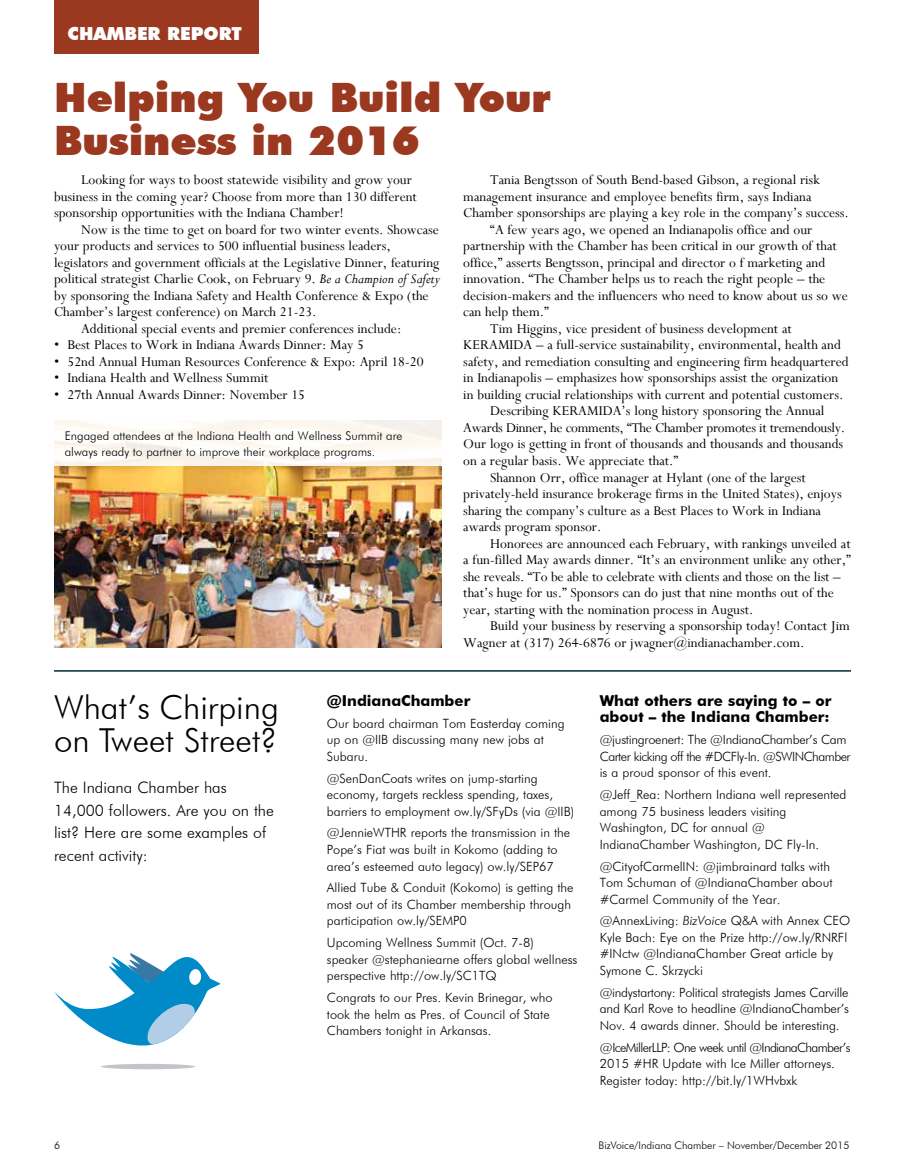
<style>
.page{position:relative;width:905px;height:1175px;background:#fff}
.page>*{position:absolute;margin:0;border:0;box-sizing:border-box;transform-origin:0 0}
.t1{font:900 40.5px/42.9px "Futura BT";color:#9a3820}
.t2{font:300 33px/33px "Futura BT";color:#000}
.t3{font:900 18px "Futura BT";color:#fff}
.t4{font:300 15.75px/22.5px "Futura BT";color:#000}
.t5{font:15px/16.5px "Perpetua";color:#000}
.t6{font:700 15px/16.5px "Futura BT";color:#000}
.t7{font:15px "Perpetua";letter-spacing:-.02em;color:#000}
.t8{font:300 12.75px/16.5px "Futura BT";color:#000}
.t9{font:300 12.75px/16.5px "Futura BT";letter-spacing:-.02em;color:#000}
.t10{font:300 12px/15px "Futura BT";color:#000}
.t11{font:300 10.5px "Futura BT";color:#000}
.s1{font-style:italic}
</style>
<div class="page">
<div style="left:101px;top:1063px;width:94px;height:6px;background:#c3c4c9;border-radius:50%"></div>
<svg style="left:54px;top:953px;width:166px;height:93px"></svg>
<hr style="left:54px;top:670px;width:796px;height:1px;background:#022a3a">
<div style="left:54px;top:0;width:204px;height:54px;background:#9a3820"></div>
<img style="left:54px;top:466px;width:387px;height:181px">
<div style="left:54px;top:420px;width:387px;height:46px;background:#fdf9f2"></div>
<p class="t3" style="left:68px;top:23px;width:176px">CHAMBER REPORT</p>
<h1 class="t1" style="left:54px;top:76px;width:499px">Helping You Build Your<br>Business in 2016</h1>
<p class="t5" style="left:54px;top:171px;width:364px;text-indent:27px">Looking for ways to boost statewide visibility and grow your business in the coming year? Choose from more than 130 different sponsorship opportunities with the Indiana Chamber!</p>
<p class="t5" style="left:81px;top:221px;width:359px">Now is the time to get on board for two winter events. Showcase</p>
<p class="t5" style="left:54px;top:237px;width:338px">your products and services to 500 influential business leaders,</p>
<p class="t5" style="left:54px;top:254px;width:387px">legislators and government officials at the Legislative Dinner, featuring</p>
<p class="t5" style="left:54px;top:270px;width:388px">political strategist Charlie Cook, on February 9. <span class="s1">Be a Champion of Safety</span></p>
<p class="t5" style="left:54px;top:287px;width:376px">by sponsoring the Indiana Safety and Health Conference &amp; Expo (the</p>
<p class="t5" style="left:54px;top:303px;width:264px">Chamber’s largest conference) on March 21-23.</p>
<p class="t5" style="left:81px;top:320px;width:322px">Additional special events and premier conferences include:</p>
<p class="t5" style="left:54px;top:336px;width:311px">• Best Places to Work in Indiana Awards Dinner: May 5</p>
<p class="t5" style="left:54px;top:353px;width:371px">• 52nd Annual Human Resources Conference &amp; Expo: April 18-20</p>
<p class="t5" style="left:54px;top:369px;width:216px">• Indiana Health and Wellness Summit</p>
<p class="t5" style="left:54px;top:386px;width:253px">• 27th Annual Awards Dinner: November 15</p>
<p class="t10" style="left:65px;top:428px;width:339px">Engaged attendees at the Indiana Health and Wellness Summit are always ready to partner to improve their workplace programs.</p>
<p class="t5" style="left:490px;top:171px;width:331px">Tania Bengtsson of South Bend-based Gibson, a regional risk</p>
<p class="t5" style="left:463px;top:188px;width:350px">management insurance and employee benefits firm, says Indiana</p>
<p class="t5" style="left:463px;top:204px;width:387px">Chamber sponsorships are playing a key role in the company’s success.</p>
<p class="t5" style="left:490px;top:221px;width:323px">“A few years ago, we opened an Indianapolis office and our</p>
<p class="t5" style="left:463px;top:237px;width:375px">partnership with the Chamber has been critical in our growth of that</p>
<p class="t5" style="left:463px;top:254px;width:363px">office,” asserts Bengtsson, principal and director o f marketing and</p>
<p class="t5" style="left:463px;top:270px;width:363px">innovation. “The Chamber helps us to reach the right people – the</p>
<p class="t5" style="left:463px;top:287px;width:386px">decision-makers and the influencers who need to know about us so we</p>
<p class="t5" style="left:463px;top:303px;width:87px">can help them.”</p>
<p class="t5" style="left:490px;top:320px;width:303px">Tim Higgins, vice president of business development at</p>
<p class="t5" style="left:463px;top:336px;width:379px">KERAMIDA – a full-service sustainability, environmental, health and</p>
<p class="t5" style="left:463px;top:353px;width:387px">safety, and remediation consulting and engineering firm headquartered</p>
<p class="t5" style="left:463px;top:369px;width:376px">in Indianapolis – emphasizes how sponsorships assist the organization</p>
<p class="t5" style="left:463px;top:386px;width:381px">in building crucial relationships with current and potential customers.</p>
<p class="t5" style="left:490px;top:402px;width:336px">Describing KERAMIDA’s long history sponsoring the Annual</p>
<p class="t7" style="left:463px;top:418px;width:383px">Awards Dinner, he comments, “The Chamber promotes it tremendously.</p>
<p class="t5" style="left:463px;top:435px;width:381px">Our logo is getting in front of thousands and thousands and thousands</p>
<p class="t5" style="left:463px;top:452px;width:216px">on a regular basis. We appreciate that.”</p>
<p class="t5" style="left:490px;top:468px;width:317px">Shannon Orr, office manager at Hylant (one of the largest</p>
<p class="t5" style="left:463px;top:485px;width:380px">privately-held insurance brokerage firms in the United States), enjoys</p>
<p class="t5" style="left:463px;top:501px;width:359px">sharing the company’s culture as a Best Places to Work in Indiana</p>
<p class="t5" style="left:463px;top:518px;width:140px">awards program sponsor.</p>
<p class="t5" style="left:490px;top:534px;width:362px">Honorees are announced each February, with rankings unveiled at</p>
<p class="t5" style="left:463px;top:551px;width:389px">a fun-filled May awards dinner. “It’s an environment unlike any other,”</p>
<p class="t5" style="left:463px;top:567px;width:379px">she reveals. “To be able to celebrate with clients and those on the list –</p>
<p class="t5" style="left:463px;top:584px;width:372px">that’s huge for us.” Sponsors can do just that nine months out of the</p>
<p class="t5" style="left:463px;top:600px;width:292px">year, starting with the nomination process in August.</p>
<p class="t5" style="left:490px;top:617px;width:361px">Build your business by reserving a sponsorship today! Contact Jim</p>
<p class="t5" style="left:463px;top:633px;width:343px">Wagner at (317) 264-6876 or jwagner@indianachamber.com.</p>
<h2 class="t2" style="left:54px;top:691px;width:226px">What’s Chirping on Tweet Street?</h2>
<p class="t4" style="left:54px;top:776px;width:221px">The Indiana Chamber has<br>14,000 followers. Are you on the list? Here are some examples of recent activity:</p>
<p class="t6" style="left:327px;top:692px;width:145px">@IndianaChamber</p>
<p class="t8" style="left:327px;top:714px;width:239px">Our board chairman Tom Easterday coming up on @IIB discussing many new jobs at<br>Subaru.</p>
<p class="t8" style="left:327px;top:769px;width:249px">@SenDanCoats writes on jump-starting economy, targets reckless spending, taxes, barriers to employment ow.ly/SFyDs (via @IIB)</p>
<p class="t8" style="left:327px;top:824px;width:245px">@JennieWTHR reports the transmission in the<br>Pope’s Fiat was built in Kokomo (adding to area’s esteemed auto legacy) ow.ly/SEP67</p>
<p class="t8" style="left:327px;top:879px;width:248px">Allied Tube &amp; Conduit (Kokomo) is getting the most out of its Chamber membership through participation ow.ly/SEMP0</p>
<p class="t8" style="left:327px;top:934px;width:252px">Upcoming Wellness Summit (Oct. 7-8) speaker @stephaniearne offers global wellness perspective http://ow.ly/SC1TQ</p>
<p class="t8" style="left:327px;top:989px;width:227px">Congrats to our Pres. Kevin Brinegar, who took the helm as Pres. of Council of State<br>Chambers tonight in Arkansas.</p>
<p class="t6" style="left:599px;top:692px;width:233px">What others are saying to – or about – the Indiana Chamber:</p>
<p class="t9" style="left:599px;top:731px;width:252px">@justingroenert: The @IndianaChamber’s Cam<br>Carter kicking off the #DCFly-In. @SWINChamber is a proud sponsor of this event.</p>
<p class="t8" style="left:599px;top:786px;width:248px">@Jeff_Rea: Northern Indiana well represented among 75 business leaders visiting Washington, DC for annual @ IndianaChamber Washington, DC Fly-In.</p>
<p class="t8" style="left:599px;top:857px;width:234px">@CityofCarmelIN: @jimbrainard talks with<br>Tom Schuman of @IndianaChamber about #Carmel Community of the Year.</p>
<p class="t8" style="left:599px;top:912px;width:252px">@AnnexLiving: <span class="s1">BizVoice</span> Q&amp;A with Annex CEO Kyle Bach: Eye on the Prize http://ow.ly/RNRFl #INctw @IndianaChamber Great article by Symone C. Skrzycki</p>
<p class="t8" style="left:599px;top:984px;width:251px;text-align:justify">@indystartony: Political strategists James Carville and Karl Rove to headline @IndianaChamber’s Nov. 4 awards dinner. Should be interesting.</p>
<p class="t8" style="left:599px;top:1038px;width:252px">@IceMillerLLP: One week until @IndianaChamber’s<br>2015 #HR Update with Ice Miller attorneys.<br>Register today: http://bit.ly/1WHvbxk</p>
<p class="t11" style="left:54px;top:1139px;width:8px">6</p>
<p class="t11" style="left:598px;top:1139px;width:252px">BizVoice/Indiana Chamber – November/December 2015</p>
</div>
